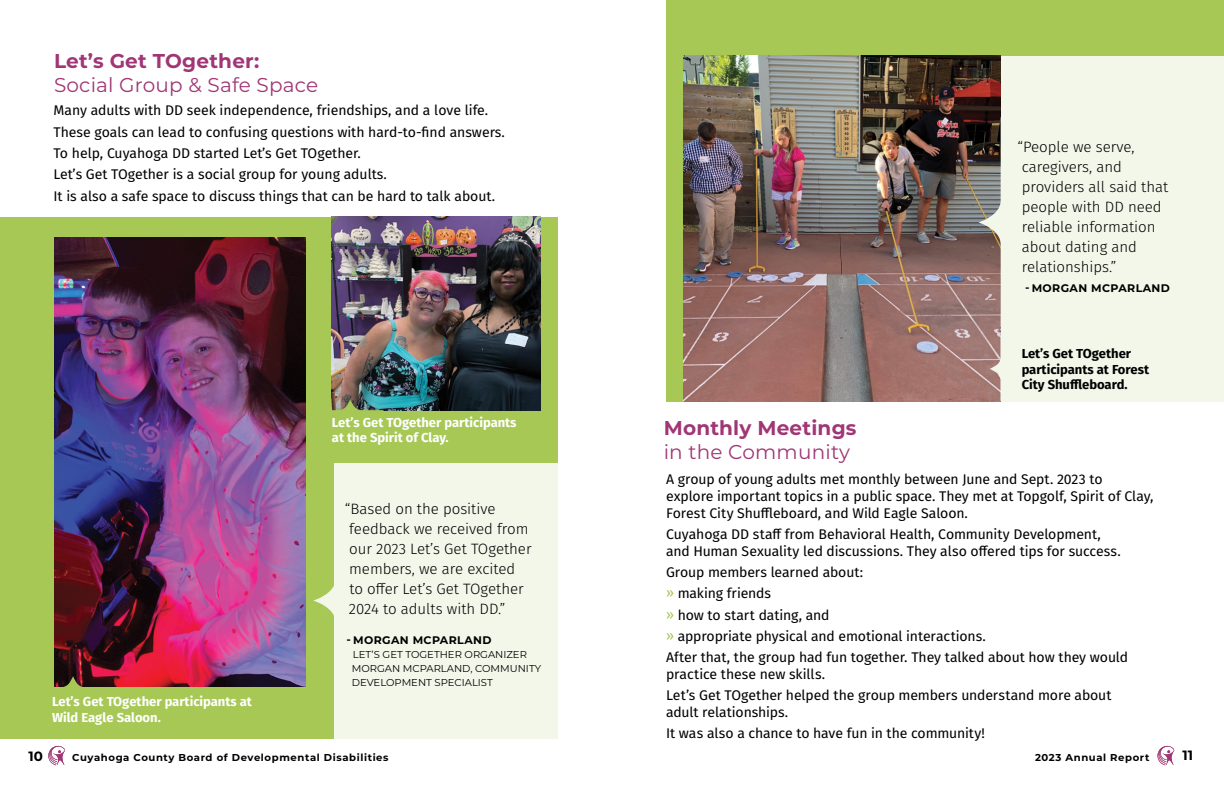
<style>
.page{position:relative;width:1224px;height:792px;background:#fff}
.page>*{position:absolute;margin:0;border:0;box-sizing:border-box;transform-origin:0 0}
.t1{font:20px "Montserrat";letter-spacing:.01em;color:#a03675}
.t2{font:700 20px "Montserrat";letter-spacing:.01em;color:#a03675}
.t3{font:300 15px/20px "Fira Sans";color:#000}
.t4{font:14px/21.3px "Fira Sans";letter-spacing:-.005em;color:#000}
.t5{font:700 13.5px "Montserrat";color:#000}
.t6{font:700 13px/15.6px "Fira Sans";color:#fff}
.t7{font:700 13px/15.6px "Fira Sans";color:#000}
.t8{font:700 11px "Montserrat";letter-spacing:.035em;color:#000}
.t9{font:10px/14px "Montserrat";color:#000}
.t10{font:700 10px "Montserrat";letter-spacing:.06em;color:#000}
.s1{color:#a7c855}
</style>
<div class="page">
<div style="left:0;top:217px;width:558px;height:521px;background:#a7c855"></div>
<div style="left:666px;top:0;width:557px;height:402px;background:#a7c855"></div>
<div style="left:334px;top:463px;width:224px;height:275px;background:#f3f7ea"></div>
<div style="left:997px;top:56px;width:227px;height:346px;background:#f3f7ea"></div>
<img style="left:331px;top:217px;width:209px;height:193px">
<img style="left:55px;top:238px;width:251px;height:449px">
<img style="left:684px;top:56px;width:316px;height:346px">
<svg style="left:313px;top:586px;width:21px;height:30px"></svg>
<svg style="left:978px;top:117px;width:23px;height:210px;background:#7a6b66"></svg>
<svg style="left:989px;top:336px;width:12px;height:65px"></svg>
<svg style="left:331px;top:399px;width:53px;height:12px"></svg>
<svg style="left:54px;top:676px;width:52px;height:11px"></svg>
<svg style="left:48px;top:746px;width:17px;height:19px"></svg>
<svg style="left:1158px;top:746px;width:16px;height:19px"></svg>
<h1 class="t2" style="left:54px;top:46px;width:207px">Let’s Get TOgether:</h1>
<h1 class="t1" style="left:54px;top:71px;width:266px">Social Group &amp; Safe Space</h1>
<p class="t4" style="left:53px;top:99px;width:453px">Many adults with DD seek independence, friendships, and a love life.<br>These goals can lead to confusing questions with hard-to-find answers.<br>To help, Cuyahoga DD started Let’s Get TOgether.<br>Let’s Get TOgether is a social group for young adults.<br>It is also a safe space to discuss things that can be hard to talk about.</p>
<p class="t6" style="left:332px;top:414px;width:186px">Let’s Get TOgether participants at the Spirit of Clay.</p>
<p class="t6" style="left:52px;top:693px;width:201px">Let’s Get TOgether participants at<br>Wild Eagle Saloon.</p>
<p class="t3" style="left:345px;top:499px;width:188px">“Based on the positive feedback we received from our 2023 Let’s Get TOgether members, we are excited<br>to offer Let’s Get TOgether<br>2024 to adults with DD.”</p>
<p class="t8" style="left:347px;top:632px;width:146px">- MORGAN MCPARLAND</p>
<p class="t9" style="left:352px;top:647px;width:191px">LET’S GET TOGETHER ORGANIZER<br>MORGAN MCPARLAND, COMMUNITY<br>DEVELOPMENT SPECIALIST</p>
<p class="t3" style="left:1018px;top:137px;width:152px">“People we serve, caregivers, and providers all said that people with DD need reliable information about dating and relationships.”</p>
<p class="t8" style="left:1025px;top:281px;width:146px">- MORGAN MCPARLAND</p>
<h1 class="t2" style="left:664px;top:414px;width:194px">Monthly Meetings</h1>
<h1 class="t1" style="left:664px;top:439px;width:188px">in the Community</h1>
<p class="t7" style="left:1022px;top:345px;width:129px">Let’s Get TOgether participants at Forest<br>City Shuffleboard.</p>
<p class="t4" style="left:666px;top:470px;width:489px;line-height:16.8px">A group of young adults met monthly between June and Sept. 2023 to explore important topics in a public space. They met at Topgolf, Spirit of Clay,<br>Forest City Shuffleboard, and Wild Eagle Saloon.</p>
<p class="t4" style="left:666px;top:525px;width:456px;line-height:16.8px">Cuyahoga DD staff from Behavioral Health, Community Development, and Human Sexuality led discussions. They also offered tips for success.</p>
<p class="t4" style="left:666px;top:561px;width:464px">Group members learned about:<br><span class="s1">»</span> making friends<br><span class="s1">»</span> how to start dating, and<br><span class="s1">»</span> appropriate physical and emotional interactions.<br>After that, the group had fun together. They talked about how they would</p>
<p class="t4" style="left:666px;top:663px;width:447px">practice these new skills.<br>Let’s Get TOgether helped the group members understand more about</p>
<p class="t4" style="left:666px;top:701px;width:320px">adult relationships.<br>It was also a chance to have fun in the community!</p>
<p class="t5" style="left:28px;top:746px;width:16px">10</p>
<p class="t10" style="left:72px;top:750px;width:318px">Cuyahoga County Board of Developmental Disabilities</p>
<p class="t10" style="left:1035px;top:750px;width:116px">2023 Annual Report</p>
<p class="t5" style="left:1182px;top:745px;width:12px">11</p>
</div>
